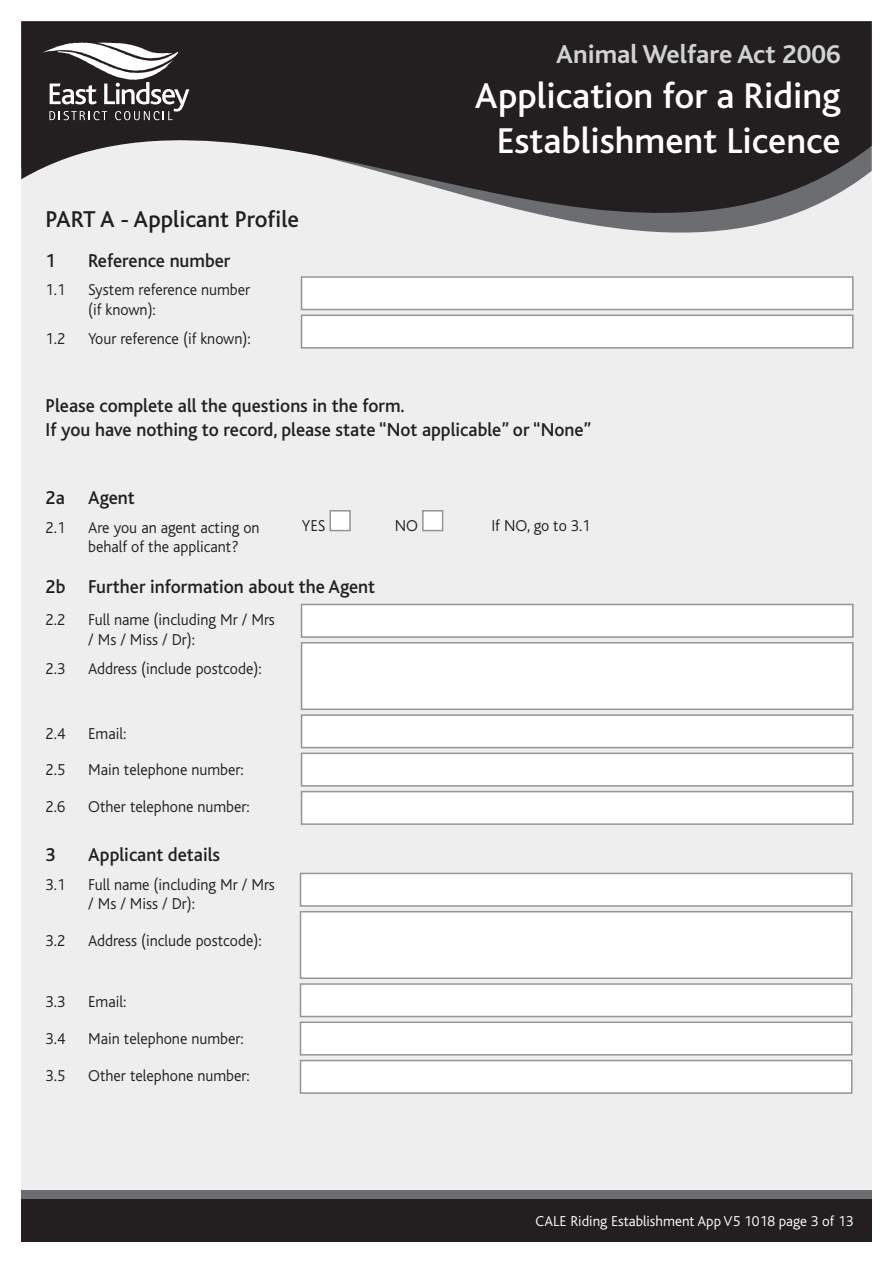
<style>
.page{position:relative;width:893px;height:1263px;background:#fff}
.page>*{position:absolute;margin:0;border:0;box-sizing:border-box;transform-origin:0 0}
.t1{font:500 37.5px/45px "Bliss";color:#fff;text-align:center}
.t2{font:700 27px "Bliss";color:#d1d2d4}
.Bold_Indent_Heading{font:500 24px "Bliss";color:#231f20}
.Bold_Indent_Heading-2{font:500 19.5px "Bliss";color:#231f20}
.Indent{font:300 16.5px/19.8px "Bliss";color:#231f20}
.Body_Text{font:300 16.5px "Bliss";color:#231f20}
.Page_code_and_number{font:300 15px "Bliss";color:#fff}
</style>
<div class="page">
<div style="left:21px;top:21px;width:851px;height:1220px;background:#eeeeef"></div>
<div style="left:21px;top:1190px;width:851px;height:51px;background:#6c6d70"></div>
<div style="left:21px;top:1199px;width:851px;height:42px;background:#231f20"></div>
<svg style="left:21px;top:21px;width:851px;height:318px;fill:#231f20"></svg>
<svg style="left:43px;top:42px;width:146px;height:78px;background:#686566"></svg>
<div style="left:301px;top:276px;width:553px;height:34px;background:#fff;border:2px solid #939598"></div>
<div style="left:301px;top:315px;width:553px;height:34px;background:#fff;border:2px solid #939598"></div>
<div style="left:301px;top:642px;width:553px;height:68px;background:#fff;border:2px solid #939598"></div>
<div style="left:301px;top:714px;width:553px;height:34px;background:#fff;border:2px solid #939598"></div>
<div style="left:301px;top:604px;width:553px;height:34px;background:#fff;border:2px solid #939598"></div>
<div style="left:301px;top:753px;width:553px;height:34px;background:#fff;border:2px solid #939598"></div>
<div style="left:301px;top:791px;width:553px;height:34px;background:#fff;border:2px solid #939598"></div>
<div style="left:300px;top:911px;width:552px;height:68px;background:#fff;border:2px solid #939598"></div>
<div style="left:300px;top:983px;width:552px;height:34px;background:#fff;border:2px solid #939598"></div>
<div style="left:300px;top:873px;width:552px;height:34px;background:#fff;border:2px solid #939598"></div>
<div style="left:300px;top:1021px;width:552px;height:34px;background:#fff;border:2px solid #939598"></div>
<div style="left:300px;top:1060px;width:552px;height:34px;background:#fff;border:2px solid #939598"></div>
<div style="left:329px;top:510px;width:22px;height:21px;background:#fff;border:2px solid #939598"></div>
<div style="left:422px;top:510px;width:21px;height:21px;background:#fff;border:2px solid #939598"></div>
<p class="Bold_Indent_Heading" style="left:46px;top:206px;width:255px">PART A - Applicant Profile</p>
<p class="Bold_Indent_Heading-2" style="left:46px;top:250px;width:12px">1</p>
<p class="Bold_Indent_Heading-2" style="left:88px;top:250px;width:144px">Reference number</p>
<p class="Indent" style="left:46px;top:280px;width:21px">1.1</p>
<p class="Indent" style="left:88px;top:280px;width:164px">System reference number (if known):</p>
<p class="Indent" style="left:46px;top:328px;width:21px">1.2</p>
<p class="Indent" style="left:88px;top:328px;width:164px">Your reference (if known):</p>
<p class="t2" style="left:556px;top:40px;width:286px">Animal Welfare Act 2006</p>
<p class="t1" style="left:475px;top:74px;width:367px">Application for a Riding<br>Establishment Licence</p>
<p class="Bold_Indent_Heading-2" style="left:46px;top:396px;width:361px">Please complete all the questions in the form.</p>
<p class="Bold_Indent_Heading-2" style="left:46px;top:419px;width:547px">If you have nothing to record, please state “Not applicable” or “None”</p>
<p class="Bold_Indent_Heading-2" style="left:46px;top:488px;width:91px">2a Agent</p>
<p class="Indent" style="left:46px;top:518px;width:21px">2.1</p>
<p class="Indent" style="left:88px;top:518px;width:173px">Are you an agent acting on behalf of the applicant?</p>
<p class="Bold_Indent_Heading-2" style="left:46px;top:576px;width:331px">2b Further information about the Agent</p>
<p class="Indent" style="left:46px;top:610px;width:21px">2.2</p>
<p class="Indent" style="left:88px;top:610px;width:188px">Full name (including Mr / Mrs / Ms / Miss / Dr):</p>
<p class="Indent" style="left:46px;top:658px;width:21px">2.3</p>
<p class="Indent" style="left:88px;top:658px;width:175px">Address (include postcode):</p>
<p class="Body_Text" style="left:302px;top:517px;width:25px">YES</p>
<p class="Body_Text" style="left:395px;top:517px;width:25px">NO</p>
<p class="Body_Text" style="left:491px;top:517px;width:101px">If NO, go to 3.1</p>
<p class="Indent" style="left:46px;top:724px;width:21px">2.4</p>
<p class="Indent" style="left:88px;top:724px;width:40px">Email:</p>
<p class="Indent" style="left:46px;top:760px;width:21px">2.5</p>
<p class="Indent" style="left:88px;top:760px;width:157px">Main telephone number:</p>
<p class="Indent" style="left:46px;top:797px;width:21px">2.6</p>
<p class="Indent" style="left:88px;top:797px;width:163px">Other telephone number:</p>
<p class="Bold_Indent_Heading-2" style="left:46px;top:845px;width:12px">3</p>
<p class="Bold_Indent_Heading-2" style="left:88px;top:845px;width:134px">Applicant details</p>
<p class="Indent" style="left:46px;top:874px;width:21px">3.1</p>
<p class="Indent" style="left:88px;top:874px;width:188px">Full name (including Mr / Mrs / Ms / Miss / Dr):</p>
<p class="Indent" style="left:46px;top:931px;width:21px">3.2</p>
<p class="Indent" style="left:88px;top:931px;width:175px">Address (include postcode):</p>
<p class="Indent" style="left:46px;top:992px;width:21px">3.3</p>
<p class="Indent" style="left:88px;top:992px;width:40px">Email:</p>
<p class="Indent" style="left:46px;top:1029px;width:21px">3.4</p>
<p class="Indent" style="left:88px;top:1029px;width:157px">Main telephone number:</p>
<p class="Indent" style="left:46px;top:1065px;width:21px">3.5</p>
<p class="Indent" style="left:88px;top:1065px;width:163px">Other telephone number:</p>
<p class="Page_code_and_number" style="left:536px;top:1213px;width:319px">CALE Riding Establishment App V5 1018 page 3 of 13</p>
</div>
